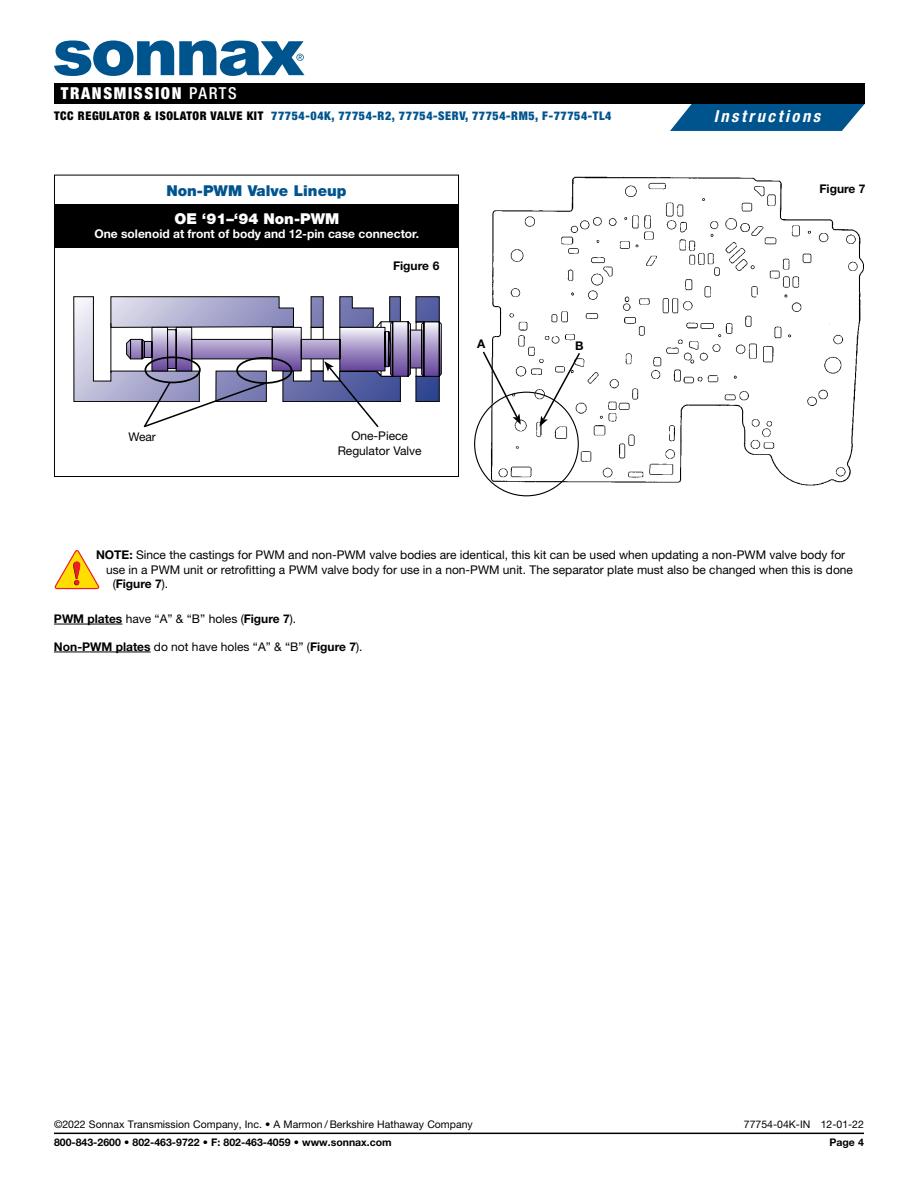
<style>
.page{position:relative;width:918px;height:1188px;background:#fff}
.page>*{position:absolute;margin:0;border:0;box-sizing:border-box;transform-origin:0 0}
.t1{font:900 condensed 16.5px "Helvetica Neue LT Std";letter-spacing:.1em;color:#fff}
.t2{font:italic 700 condensed 16.5px "Helvetica Neue LT Std";letter-spacing:.155em;color:#fff}
.t3{font:900 15px "Helvetica Neue LT Std";color:#00548e}
.t4{font:900 15px "Helvetica Neue LT Std";color:#fff}
.t5{font:12px/14.4px "Helvetica Neue LT Std";color:#000;text-align:center}
.t6{font:900 condensed 12px "Helvetica Neue LT Std";letter-spacing:.05em;color:#00548e}
.t7{font:700 12px "Helvetica Neue LT Std";color:#fff}
.t8{font:700 12px "Helvetica Neue LT Std";color:#000}
.t9{font:10.5px "Helvetica Neue LT Std";color:#000}
.t10{font:700 10.5px "Helvetica Neue LT Std";color:#000}
.s1{font-weight:500}
.s2{color:#000}
.s3{font-weight:700}
.s4{font-weight:400}
</style>
<div class="page">
<div style="left:54px;top:175px;width:405px;height:302px;border:1px solid #000"></div>
<div style="left:55px;top:204px;width:404px;height:44px;background:#000"></div>
<svg style="left:73px;top:296px;width:369px;height:132px"></svg>
<div style="left:236px;top:357px;width:56px;height:27px;border:2px solid #000;border-radius:50%"></div>
<img style="left:475px;top:176px;width:389px;height:320px">
<svg style="left:481px;top:350px;width:40px;height:75px"></svg>
<svg style="left:539px;top:351px;width:42px;height:76px"></svg>
<hr style="left:54px;top:624px;width:68px;height:1px;background:#000">
<hr style="left:54px;top:652px;width:97px;height:1px;background:#000">
<svg style="left:55px;top:550px;width:44px;height:39px"></svg>
<hr style="left:54px;top:1133px;width:810px;height:1px;background:#000">
<svg style="left:670px;top:104px;width:195px;height:27px;background:#1d689b"></svg>
<div style="left:54px;top:83px;width:811px;height:21px;background:#000"></div>
<svg style="left:54px;top:41px;width:250px;height:35px"></svg>
<h1 class="t1" style="left:61px;top:83px;width:178px">TRANSMISSION <span class="s1">PARTS</span></h1>
<p class="t6" style="left:54px;top:109px;width:559px"><span class="s2">TCC REGULATOR &amp; ISOLATOR VALVE KIT</span> 77754-04K, 77754-R2, 77754-SERV, 77754-RM5, F-77754-TL4</p>
<h1 class="t2" style="left:714px;top:107px;width:108px">Instructions</h1>
<p class="t3" style="left:166px;top:182px;width:182px">Non-PWM Valve Lineup</p>
<p class="t4" style="left:174px;top:210px;width:166px">OE ‘91–‘94 Non-PWM</p>
<p class="t7" style="left:95px;top:227px;width:326px">One solenoid at front of body and 12-pin case connector.</p>
<p class="t5" style="left:129px;top:429px;width:29px">Wear</p>
<p class="t8" style="left:393px;top:258px;width:48px">Figure 6</p>
<p class="t5" style="left:338px;top:429px;width:85px">One-Piece<br>Regulator Valve</p>
<p class="t8" style="left:477px;top:336px;width:10px">A</p>
<p class="t8" style="left:575px;top:338px;width:10px">B</p>
<p class="t8" style="left:819px;top:181px;width:48px">Figure 7</p>
<p class="t5" style="left:96px;top:548px;width:751px"><span class="s3">NOTE:</span> Since the castings for PWM and non-PWM valve bodies are identical, this kit can be used when updating a non-PWM valve body for</p>
<p class="t5" style="left:106px;top:562px;width:749px">use in a PWM unit or retrofitting a PWM valve body for use in a non-PWM unit. The separator plate must also be changed when this is done</p>
<p class="t8" style="left:113px;top:576px;width:57px"><span class="s4">(</span>Figure 7<span class="s4">).</span></p>
<p class="t5" style="left:54px;top:611px;width:244px"><span class="s3">PWM plates</span> have “A” &amp; “B” holes (<span class="s3">Figure 7</span>).</p>
<p class="t5" style="left:54px;top:639px;width:310px"><span class="s3">Non-PWM plates</span> do not have holes “A” &amp; “B” (<span class="s3">Figure 7</span>).</p>
<p class="t9" style="left:54px;top:1118px;width:420px">©2022 Sonnax Transmission Company, Inc. • A Marmon / Berkshire Hathaway Company</p>
<p class="t9" style="left:744px;top:1118px;width:122px">77754-04K-IN 12-01-22</p>
<p class="t10" style="left:54px;top:1136px;width:339px">800-843-2600 • 802-463-9722 • F: 802-463-4059 • www.sonnax.com</p>
<p class="t10" style="left:829px;top:1136px;width:36px">Page 4</p>
</div>
